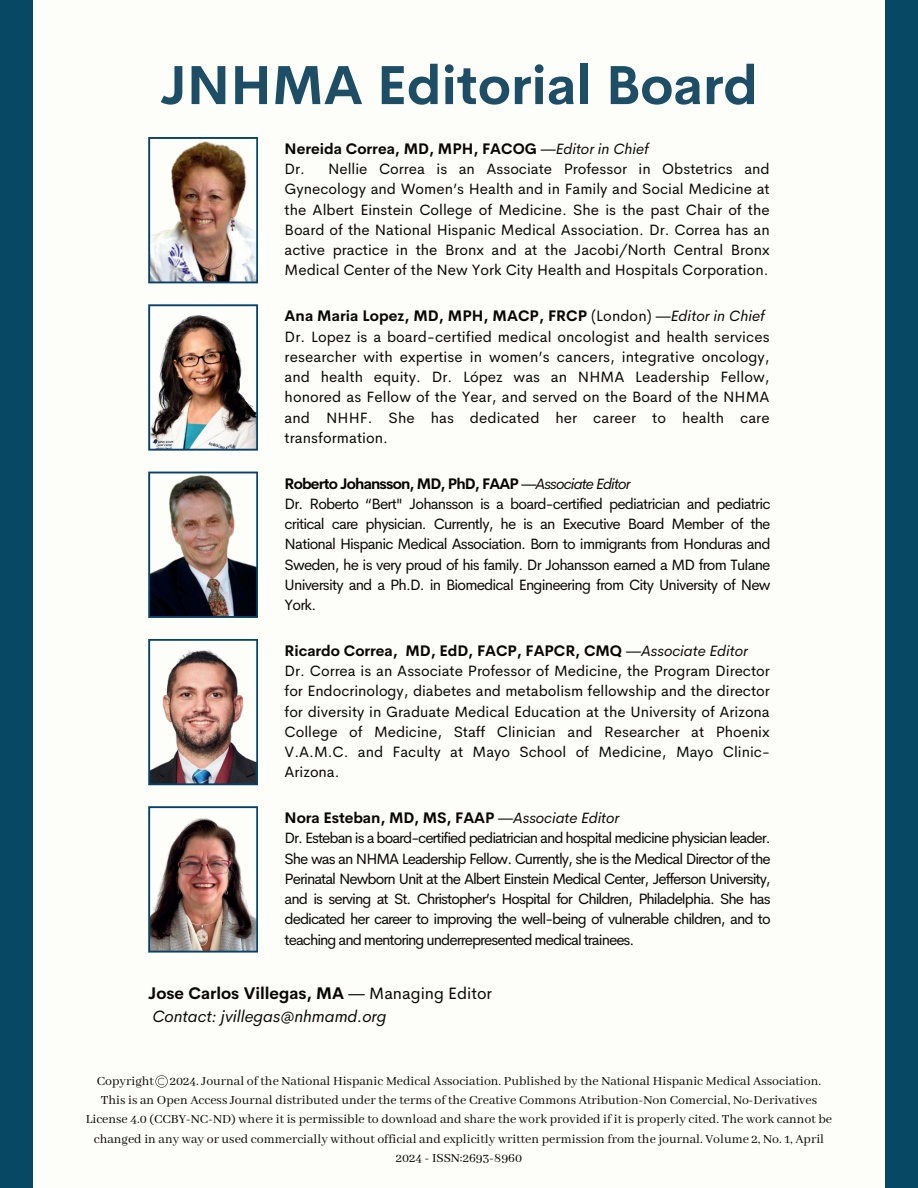
<style>
.page{position:relative;width:918px;height:1188px;background:#fdfdfa}
.page>*{position:absolute;margin:0;border:0;box-sizing:border-box;transform-origin:0 0}
.t1{font:700 53.85px "Cerebri Sans";color:#1e4d66}
.t2{font:italic 16.5px/22.5px "Cerebri Sans";color:#080704}
.t3{font:15px/20.2px "Cerebri Sans";color:#080704}
.t4{font:15px/20.2px "Cerebri Sans";letter-spacing:-.065em;color:#080704}
.t5{font:15px/20.2px "Cerebri Sans";letter-spacing:-.055em;color:#080704}
.t6{font:13.8px/19.2px "Abhaya Libre";color:#080704;text-align:center}
.s1{font-weight:700}
.s2{font-style:italic}
.s3{font-weight:700;font-style:normal}
.s4{font-style:normal}
</style>
<div class="page">
<svg style="left:155px;top:1075px;width:13px;height:13px"></svg>
<div style="left:885px;top:0;width:33px;height:1188px;background:#074964"></div>
<div style="left:0;top:0;width:33px;height:1188px;background:#074964"></div>
<img style="left:148px;top:137px;width:110px;height:146px">
<img style="left:148px;top:472px;width:110px;height:146px">
<img style="left:148px;top:304px;width:110px;height:147px">
<img style="left:148px;top:639px;width:110px;height:146px">
<img style="left:148px;top:806px;width:110px;height:147px">
<h1 class="t1" style="left:160px;top:42px;width:599px">JNHMA Editorial Board</h1>
<p class="t3" style="left:285px;top:137px;width:487px"><span class="s1">Nereida Correa, MD, MPH, FACOG</span> —<span class="s2">Editor in Chief<br></span>Dr. Nellie Correa is an Associate Professor in Obstetrics and Gynecology and Women’s Health and in Family and Social Medicine at the Albert Einstein College of Medicine. She is the past Chair of the Board of the National Hispanic Medical Association. Dr. Correa has an active practice in the Bronx and at the Jacobi/North Central Bronx Medical Center of the New York City Health and Hospitals Corporation.</p>
<p class="t3" style="left:285px;top:305px;width:487px"><span class="s1">Ana Maria Lopez, MD, MPH, MACP, FRCP</span> (London) —<span class="s2">Editor in Chief </span>Dr. Lopez is a board-certified medical oncologist and health services researcher with expertise in women’s cancers, integrative oncology, and health equity. Dr. López was an NHMA Leadership Fellow, honored as Fellow of the Year, and served on the Board of the NHMA and NHHF. She has dedicated her career to health care transformation.</p>
<p class="t5" style="left:285px;top:472px;width:487px"><span class="s1">Roberto Johansson, MD, PhD, FAAP</span> —<span class="s2">Associate Editor<br></span>Dr. Roberto “Bert" Johansson is a board-certified pediatrician and pediatric critical care physician. Currently, he is an Executive Board Member of the National Hispanic Medical Association. Born to immigrants from Honduras and Sweden, he is very proud of his family. Dr Johansson earned a MD from Tulane University and a Ph.D. in Biomedical Engineering from City University of New York.</p>
<p class="t3" style="left:285px;top:639px;width:487px"><span class="s1">Ricardo Correa, MD, EdD, FACP, FAPCR, CMQ</span> <span class="s2">—Associate Editor </span>Dr. Correa is an Associate Professor of Medicine, the Program Director for Endocrinology, diabetes and metabolism fellowship and the director for diversity in Graduate Medical Education at the University of Arizona College of Medicine, Staff Clinician and Researcher at Phoenix V.A.M.C. and Faculty at Mayo School of Medicine, Mayo Clinic-Arizona.</p>
<p class="t4" style="left:285px;top:807px;width:488px"><span class="s1">Nora Esteban, MD, MS, FAAP</span> <span class="s2">—Associate Editor<br></span>Dr. Esteban is a board-certified pediatrician and hospital medicine physician leader.<br>She was an NHMA Leadership Fellow. Currently, she is the Medical Director of the Perinatal Newborn Unit at the Albert Einstein Medical Center, Jefferson University, and is serving at St. Christopher’s Hospital for Children, Philadelphia. She has dedicated her career to improving the well-being of vulnerable children, and to teaching and mentoring underrepresented medical trainees.</p>
<p class="t2" style="left:148px;top:981px;width:345px"><span class="s3">Jose Carlos Villegas, MA</span> <span class="s4">— Managing Editor<br></span>Contact: jvillegas@nhmamd.org</p>
<p class="t6" style="left:86px;top:1072px;width:748px">Copyright 2024. Journal of the National Hispanic Medical Association. Published by the National Hispanic Medical Association.<br>This is an Open Access Journal distributed under the terms of the Creative Commons Atribution-Non Comercial, No-Derivatives License 4.0 (CCBY-NC-ND) where it is permissible to download and share the work provided if it is properly cited. The work cannot be changed in any way or used commercially without official and explicitly written permission from the journal. Volume 2, No. 1, April 2024 - ISSN:2693-8960</p>
</div>
